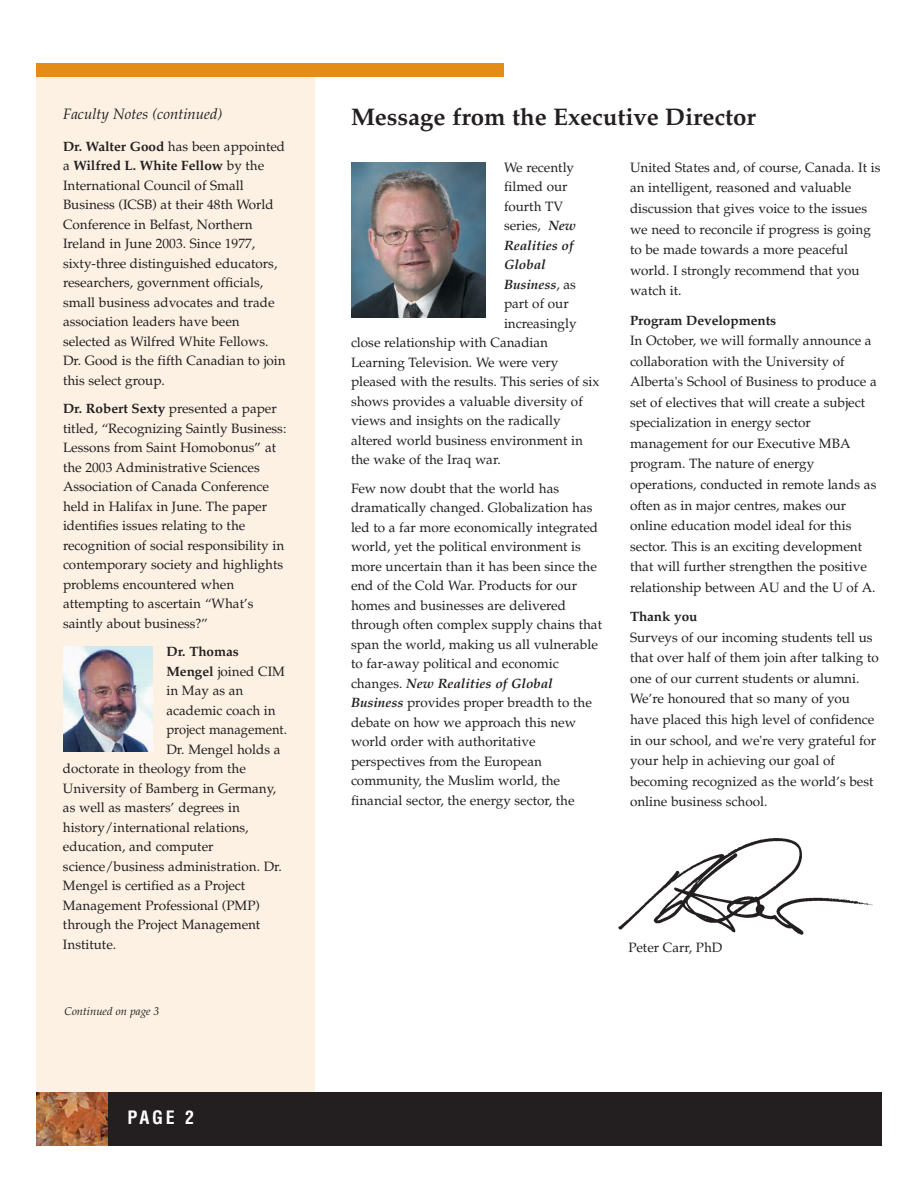
<style>
.page{position:relative;width:918px;height:1188px;background:#fff}
.page>*{position:absolute;margin:0;border:0;box-sizing:border-box;transform-origin:0 0}
.t1{font:700 24px "Palatino";color:#231f20}
.t2{font:700 condensed 18px "Helvetica";color:#fff}
.t3{font:15px "Palatino Italic Os F";color:#231f20}
.t4{font:13.5px/19.5px "Palatino";color:#231f20}
.t5{font:700 13.5px "Palatino";color:#231f20}
.t6{font:italic 700 13.5px "Palatino";color:#231f20}
.t7{font:13.5px "Palatino";color:#231f20;scale:.96 1}
.t8{font:italic 11.25px "Palatino";color:#231f20}
.s1{font-weight:700}
.s2{font-weight:700;font-style:italic}
.s3{font-weight:400;font-style:normal}
</style>
<div class="page">
<div style="left:36px;top:63px;width:279px;height:1080px;background:#fcf1e3"></div>
<div style="left:36px;top:1092px;width:846px;height:54px;background:#231f20"></div>
<img style="left:36px;top:1092px;width:72px;height:54px">
<div style="left:36px;top:63px;width:468px;height:13px;background:#e38c18"></div>
<img style="left:351px;top:162px;width:135px;height:156px">
<img style="left:63px;top:646px;width:90px;height:105px">
<img style="left:618px;top:838px;width:255px;height:97px">
<p class="t3" style="left:63px;top:108px;width:161px">Faculty Notes (continued)</p>
<p class="t4" style="left:63px;top:138px;width:224px"><span class="s1">Dr. Walter Good</span> has been appointed a <span class="s1">Wilfred L. White Fellow</span> by the International Council of Small Business (ICSB) at their 48th World Conference in Belfast, Northern Ireland in June 2003. Since 1977, sixty-three distinguished educators, researchers, government officials, small business advocates and trade association leaders have been selected as Wilfred White Fellows.<br>Dr. Good is the fifth Canadian to join this select group.</p>
<p class="t4" style="left:63px;top:401px;width:225px"><span class="s1">Dr. Robert Sexty</span> presented a paper titled, “Recognizing Saintly Business:<br>Lessons from Saint Homobonus” at the 2003 Administrative Sciences Association of Canada Conference held in Halifax in June. The paper identifies issues relating to the recognition of social responsibility in contemporary society and highlights problems encountered when attempting to ascertain “What’s saintly about business?”</p>
<p class="t5" style="left:167px;top:647px;width:74px">Dr. Thomas</p>
<p class="t4" style="left:167px;top:663px;width:120px"><span class="s1">Mengel</span> joined CIM</p>
<p class="t4" style="left:167px;top:683px;width:79px">in May as an</p>
<p class="t4" style="left:167px;top:702px;width:111px">academic coach in</p>
<p class="t7" style="left:166px;top:724px;width:127px">project management.</p>
<p class="t4" style="left:166px;top:741px;width:116px">Dr. Mengel holds a</p>
<p class="t4" style="left:63px;top:761px;width:184px">doctorate in theology from the</p>
<p class="t4" style="left:63px;top:780px;width:215px">University of Bamberg in Germany,</p>
<p class="t4" style="left:63px;top:800px;width:178px">as well as masters’ degrees in</p>
<p class="t4" style="left:63px;top:819px;width:187px">history/international relations,</p>
<p class="t4" style="left:63px;top:839px;width:152px">education, and computer</p>
<p class="t4" style="left:63px;top:858px;width:220px">science/business administration. Dr.</p>
<p class="t4" style="left:63px;top:878px;width:184px">Mengel is certified as a Project</p>
<p class="t4" style="left:63px;top:897px;width:199px">Management Professional (PMP)</p>
<p class="t4" style="left:63px;top:917px;width:199px">through the Project Management</p>
<p class="t4" style="left:63px;top:936px;width:55px">Institute.</p>
<p class="t8" style="left:64px;top:1006px;width:96px">Continued on page 3</p>
<h2 class="t2" style="left:128px;top:1111px;width:68px">PAGE 2</h2>
<h1 class="t1" style="left:351px;top:108px;width:406px">Message from the Executive Director</h1>
<p class="t4" style="left:504px;top:159px;width:72px">We recently</p>
<p class="t4" style="left:504px;top:179px;width:65px">filmed our</p>
<p class="t4" style="left:504px;top:198px;width:61px">fourth TV</p>
<p class="t4" style="left:504px;top:218px;width:74px">series, <span class="s2">New</span></p>
<p class="t6" style="left:504px;top:240px;width:71px">Realities of</p>
<p class="t6" style="left:504px;top:260px;width:43px">Global</p>
<p class="t6" style="left:504px;top:279px;width:74px">Business<span class="s3">, as</span></p>
<p class="t4" style="left:504px;top:296px;width:66px">part of our</p>
<p class="t4" style="left:504px;top:315px;width:74px">increasingly</p>
<p class="t4" style="left:351px;top:335px;width:199px">close relationship with Canadian</p>
<p class="t4" style="left:351px;top:354px;width:209px">Learning Television. We were very</p>
<p class="t4" style="left:351px;top:374px;width:250px">pleased with the results. This series of six</p>
<p class="t4" style="left:351px;top:393px;width:233px">shows provides a valuable diversity of</p>
<p class="t4" style="left:351px;top:413px;width:211px">views and insights on the radically</p>
<p class="t4" style="left:351px;top:432px;width:233px">altered world business environment in</p>
<p class="t4" style="left:351px;top:452px;width:151px">the wake of the Iraq war.</p>
<p class="t4" style="left:351px;top:480px;width:253px">Few now doubt that the world has dramatically changed. Globalization has led to a far more economically integrated world, yet the political environment is more uncertain than it has been since the end of the Cold War. Products for our homes and businesses are delivered through often complex supply chains that span the world, making us all vulnerable to far-away political and economic changes. <span class="s2">New Realities of Global Business</span> provides proper breadth to the debate on how we approach this new world order with authoritative perspectives from the European community, the Muslim world, the financial sector, the energy sector, the</p>
<p class="t4" style="left:630px;top:159px;width:252px;line-height:20.5px">United States and, of course, Canada. It is an intelligent, reasoned and valuable discussion that gives voice to the issues we need to reconcile if progress is going to be made towards a more peaceful world. I strongly recommend that you watch it.</p>
<p class="t5" style="left:630px;top:315px;width:148px">Program Developments</p>
<p class="t4" style="left:630px;top:332px;width:248px;line-height:20.5px">In October, we will formally announce a collaboration with the University of Alberta's School of Business to produce a set of electives that will create a subject specialization in energy sector management for our Executive MBA program. The nature of energy operations, conducted in remote lands as often as in major centres, makes our online education model ideal for this sector. This is an exciting development that will further strengthen the positive relationship between AU and the U of A.</p>
<p class="t5" style="left:630px;top:611px;width:69px">Thank you</p>
<p class="t4" style="left:630px;top:628px;width:250px;line-height:20.5px">Surveys of our incoming students tell us that over half of them join after talking to one of our current students or alumni.<br>We’re honoured that so many of you have placed this high level of confidence in our school, and we're very grateful for your help in achieving our goal of becoming recognized as the world’s best online business school.</p>
<p class="t4" style="left:628px;top:940px;width:96px">Peter Carr, PhD</p>
</div>
